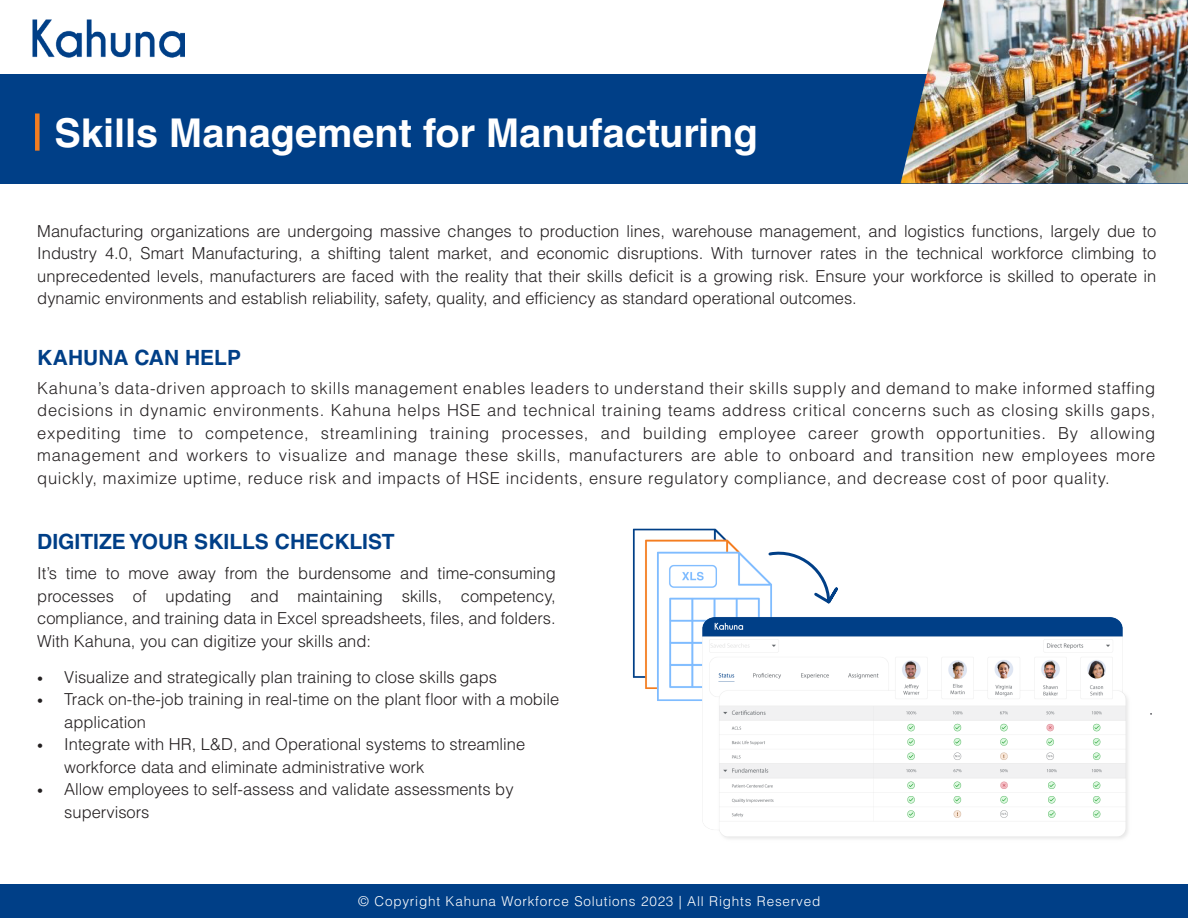
<style>
.page{position:relative;width:1188px;height:918px;background:#fff}
.page>*{position:absolute;margin:0;border:0;box-sizing:border-box;transform-origin:0 0}
.t1{font:700 39.75px "Helvetica LT Std";color:#fff}
.t2{font:700 21px "Helvetica LT Std";color:#003f87}
.t3{font:300 16.5px/22.5px "Helvetica LT Std";color:#231f20;text-align:justify}
.t4{font:300 13.5px "Helvetica LT Std";letter-spacing:.06em;color:#fff}
.s1{font-size:12px}
</style>
<div class="page">
<img style="left:632px;top:528px;width:140px;height:173px">
<svg style="left:766px;top:549px;width:72px;height:64px"></svg>
<div style="left:0;top:74px;width:1188px;height:110px;background:#003f87"></div>
<div style="left:0;top:885px;width:1188px;height:33px;background:#003f87"></div>
<div style="left:35px;top:114px;width:5px;height:37px;background:#f47d20"></div>
<img style="left:33px;top:19px;width:152px;height:38px">
<img style="left:694px;top:614px;width:434px;height:225px">
<img style="left:901px;top:0;width:287px;height:183px">
<h1 class="t1" style="left:54px;top:109px;width:705px">Skills Management for Manufacturing</h1>
<p class="t3" style="left:37px;top:219px;width:1121px">Manufacturing organizations are undergoing massive changes to production lines, warehouse management, and logistics functions, largely due to Industry 4.0, Smart Manufacturing, a shifting talent market, and economic disruptions. With turnover rates in the technical workforce climbing to unprecedented levels, manufacturers are faced with the reality that their skills deficit is a growing risk. Ensure your workforce is skilled to operate in dynamic environments and establish reliability, safety, quality, and efficiency as standard operational outcomes.</p>
<p class="t2" style="left:37px;top:345px;width:205px">KAHUNA CAN HELP</p>
<p class="t3" style="left:37px;top:376px;width:1120px">Kahuna’s data-driven approach to skills management enables leaders to understand their skills supply and demand to make informed staffing decisions in dynamic environments. Kahuna helps HSE and technical training teams address critical concerns such as closing skills gaps, expediting time to competence, streamlining training processes, and building employee career growth opportunities. By allowing management and workers to visualize and manage these skills, manufacturers are able to onboard and transition new employees more quickly, maximize uptime, reduce risk and impacts of HSE incidents, ensure regulatory compliance, and decrease cost of poor quality.</p>
<p class="t2" style="left:37px;top:529px;width:359px">DIGITIZE YOUR SKILLS CHECKLIST</p>
<p class="t3" style="left:37px;top:562px;width:520px">It’s time to move away from the burdensome and time-consuming processes of updating and maintaining skills, competency, compliance, and training data in Excel spreadsheets, files, and folders.<br>With Kahuna, you can digitize your skills and:</p>
<p class="t3" style="left:37px;top:666px;width:461px"><span class="s1">•</span> Visualize and strategically plan training to close skills gaps</p>
<p class="t3" style="left:64px;top:688px;width:497px;text-indent:-27px"><span class="s1">•</span> Track on-the-job training in real-time on the plant floor with a mobile application</p>
<p class="t3" style="left:64px;top:733px;width:462px;text-indent:-27px"><span class="s1">•</span> Integrate with HR, L&amp;D, and Operational systems to streamline workforce data and eliminate administrative work</p>
<p class="t3" style="left:64px;top:778px;width:451px;text-indent:-27px"><span class="s1">•</span> Allow employees to self-assess and validate assessments by supervisors</p>
<p class="t4" style="left:358px;top:893px;width:464px">© Copyright Kahuna Workforce Solutions 2023 | All Rights Reserved</p>
</div>
